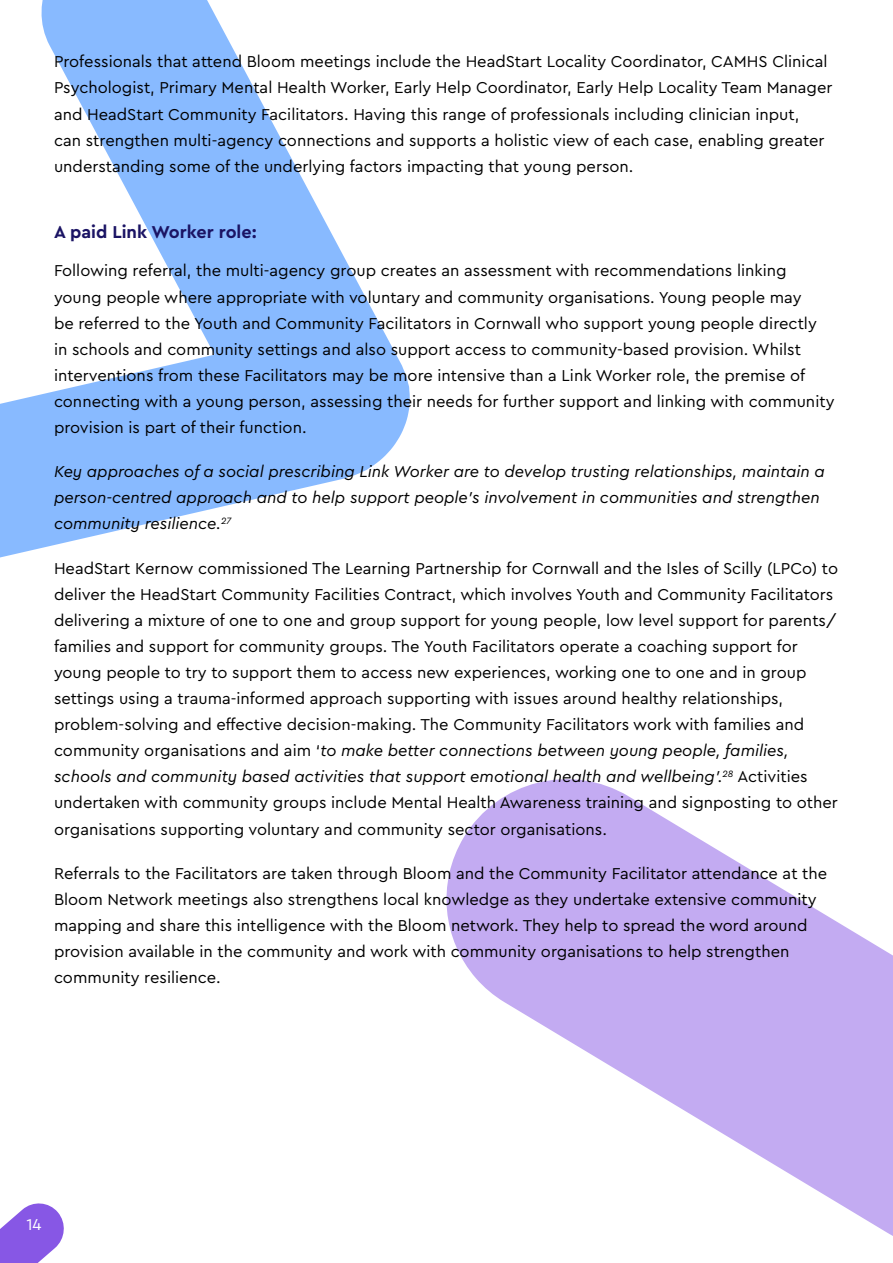
<style>
.page{position:relative;width:893px;height:1263px;background:#fff}
.page>*{position:absolute;margin:0;border:0;box-sizing:border-box;transform-origin:0 0}
.t1{font:700 18px "Cera Pro";color:#1b1464}
.t2{font:16.5px/26.1px "Cera Pro";color:#000}
.t3{font:italic 16.5px/26.1px "Cera Pro";color:#000}
.t4{font:16.5px "Cera Pro";color:#fff}
.s1{font-style:italic}
</style>
<div class="page">
<svg style="left:0;top:1203px;width:64px;height:60px"></svg>
<svg style="left:446px;top:779px;width:447px;height:457px;fill:#c3abf2"></svg>
<svg style="left:0;top:0;width:410px;height:558px;fill:#88baff"></svg>
<p class="t2" style="left:54px;top:48px;width:780px">Professionals that attend Bloom meetings include the HeadStart Locality Coordinator, CAMHS Clinical Psychologist, Primary Mental Health Worker, Early Help Coordinator, Early Help Locality Team Manager and HeadStart Community Facilitators. Having this range of professionals including clinician input,<br>can strengthen multi-agency connections and supports a holistic view of each case, enabling greater understanding some of the underlying factors impacting that young person.</p>
<p class="t1" style="left:54px;top:220px;width:204px">A paid Link Worker role:</p>
<p class="t2" style="left:54px;top:257px;width:782px">Following referral, the multi-agency group creates an assessment with recommendations linking young people where appropriate with voluntary and community organisations. Young people may<br>be referred to the Youth and Community Facilitators in Cornwall who support young people directly<br>in schools and community settings and also support access to community-based provision. Whilst interventions from these Facilitators may be more intensive than a Link Worker role, the premise of connecting with a young person, assessing their needs for further support and linking with community provision is part of their function.</p>
<p class="t3" style="left:54px;top:458px;width:772px">Key approaches of a social prescribing Link Worker are to develop trusting relationships, maintain a person-centred approach and to help support people’s involvement in communities and strengthen community resilience.<sup>27</sup></p>
<p class="t2" style="left:54px;top:554px;width:785px">HeadStart Kernow commissioned The Learning Partnership for Cornwall and the Isles of Scilly (LPCo) to deliver the HeadStart Community Facilities Contract, which involves Youth and Community Facilitators delivering a mixture of one to one and group support for young people, low level support for parents/ families and support for community groups. The Youth Facilitators operate a coaching support for young people to try to support them to access new experiences, working one to one and in group settings using a trauma-informed approach supporting with issues around healthy relationships, problem-solving and effective decision-making. The Community Facilitators work with families and community organisations and aim ‘<span class="s1">to make better connections between young people, families, schools and community based activities that support emotional health and wellbeing’.</span><sup>28</sup> Activities undertaken with community groups include Mental Health Awareness training and signposting to other organisations supporting voluntary and community sector organisations.</p>
<p class="t2" style="left:54px;top:859px;width:775px">Referrals to the Facilitators are taken through Bloom and the Community Facilitator attendance at the Bloom Network meetings also strengthens local knowledge as they undertake extensive community mapping and share this intelligence with the Bloom network. They help to spread the word around provision available in the community and work with community organisations to help strengthen community resilience.</p>
<p class="t4" style="left:26px;top:1213px;width:17px">14</p>
</div>
